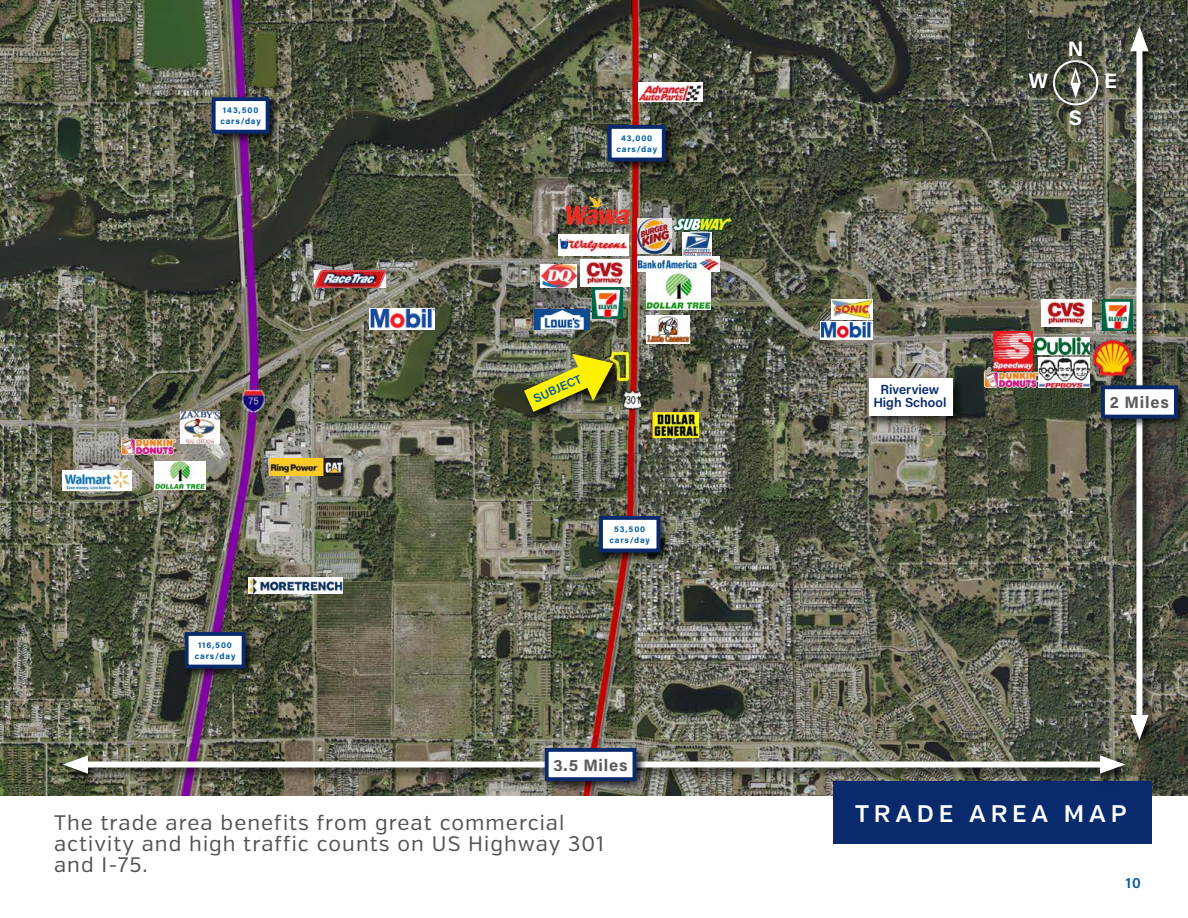
<style>
.page{position:relative;width:1188px;height:918px;background:#fff}
.page>*{position:absolute;margin:0;border:0;box-sizing:border-box;transform-origin:0 0}
.t1{font:600 24px "Verb";letter-spacing:.2em;color:#fff}
.t2{font:21px/21px "Verb";letter-spacing:.05em;color:#525252}
.t3{font:700 21px "Acumin Pro";color:#fefefe}
.t4{font:700 16.5px "Acumin Pro";letter-spacing:.05em;color:#58595b}
.t5{font:600 15px "Acumin Pro";color:#005ba2}
.t6{font:600 13.2px/13.2px "Acumin Pro";color:#092a6d;text-align:center}
.t7{font:600 12px "Acumin Pro";color:#005ba2}
.t8{font:700 8.55px/10.6px "Acumin Pro";letter-spacing:.1em;color:#005ba2;text-align:center}
</style>
<div class="page">
<img style="left:0;top:0;width:1188px;height:795px">
<div style="left:834px;top:781px;width:318px;height:63px;background:#092a6d"></div>
<div style="left:1127px;top:24px;width:34px;height:728px;background:#000;opacity:.75"></div>
<div style="left:1136px;top:41px;width:6px;height:684px;background:#fff"></div>
<svg style="left:1130px;top:26px;width:19px;height:25px"></svg>
<svg style="left:1130px;top:715px;width:19px;height:25px"></svg>
<div style="left:1098px;top:382px;width:90px;height:47px;background:#000;opacity:.75"></div>
<div style="left:1103px;top:387px;width:73px;height:30px;background:#fff"></div>
<div style="left:1101px;top:385px;width:77px;height:34px;border:4px solid #092a6d"></div>
<div style="left:60px;top:752px;width:1077px;height:34px;background:#000;opacity:.75"></div>
<div style="left:78px;top:762px;width:1032px;height:6px;background:#fff"></div>
<svg style="left:63px;top:755px;width:25px;height:19px"></svg>
<svg style="left:1100px;top:755px;width:25px;height:19px"></svg>
<div style="left:541px;top:745px;width:106px;height:47px;background:#000;opacity:.75"></div>
<div style="left:547px;top:750px;width:87px;height:29px;background:#fff"></div>
<div style="left:545px;top:748px;width:91px;height:33px;border:4px solid #092a6d"></div>
<div style="left:1051px;top:58px;width:56px;height:56px;background:#000;opacity:.75"></div>
<svg style="left:1051px;top:58px;width:50px;height:50px;background:#696b5f"></svg>
<div style="left:1068px;top:39px;width:23px;height:26px;background:#000;opacity:.75"></div>
<div style="left:1068px;top:109px;width:22px;height:25px;background:#000;opacity:.75"></div>
<div style="left:1105px;top:71px;width:21px;height:27px;background:#000;opacity:.75"></div>
<div style="left:1027px;top:72px;width:30px;height:25px;background:#000;opacity:.75"></div>
<div style="left:520px;top:350px;width:105px;height:74px;background:#000;opacity:.75"></div>
<img style="left:522px;top:351px;width:94px;height:63px">
<img style="left:637px;top:218px;width:35px;height:35px">
<img style="left:637px;top:257px;width:83px;height:15px">
<img style="left:580px;top:260px;width:50px;height:27px">
<img style="left:639px;top:82px;width:64px;height:20px">
<img style="left:559px;top:235px;width:69px;height:20px">
<img style="left:682px;top:232px;width:29px;height:23px">
<img style="left:315px;top:271px;width:71px;height:16px">
<img style="left:672px;top:217px;width:62px;height:14px">
<img style="left:820px;top:321px;width:52px;height:18px">
<img style="left:1038px;top:357px;width:52px;height:31px">
<img style="left:646px;top:273px;width:65px;height:36px">
<img style="left:534px;top:310px;width:56px;height:20px">
<img style="left:593px;top:288px;width:30px;height:31px">
<img style="left:541px;top:264px;width:36px;height:24px">
<img style="left:567px;top:195px;width:65px;height:30px">
<img style="left:270px;top:458px;width:72px;height:17px">
<img style="left:249px;top:578px;width:93px;height:16px">
<img style="left:1035px;top:338px;width:55px;height:16px">
<img style="left:1042px;top:299px;width:49px;height:27px">
<div style="left:865px;top:375px;width:101px;height:54px;background:#000;opacity:.75"></div>
<div style="left:869px;top:379px;width:84px;height:37px;background:#fff"></div>
<img style="left:1103px;top:299px;width:29px;height:31px">
<img style="left:63px;top:471px;width:69px;height:20px">
<img style="left:180px;top:412px;width:40px;height:31px">
<img style="left:122px;top:435px;width:53px;height:20px">
<img style="left:646px;top:315px;width:44px;height:28px">
<img style="left:653px;top:413px;width:46px;height:25px">
<img style="left:369px;top:308px;width:65px;height:21px">
<div style="left:596px;top:513px;width:76px;height:51px;background:#000;opacity:.75"></div>
<div style="left:601px;top:518px;width:57px;height:32px;background:#fff"></div>
<div style="left:599px;top:516px;width:61px;height:36px;border:4px solid #092a6d"></div>
<div style="left:208px;top:94px;width:72px;height:51px;background:#000;opacity:.75"></div>
<div style="left:214px;top:99px;width:54px;height:33px;background:#fff"></div>
<div style="left:212px;top:97px;width:58px;height:37px;border:4px solid #092a6d"></div>
<div style="left:181px;top:629px;width:75px;height:51px;background:#000;opacity:.75"></div>
<div style="left:187px;top:634px;width:57px;height:33px;background:#fff"></div>
<div style="left:185px;top:632px;width:61px;height:36px;border:4px solid #092a6d"></div>
<div style="left:604px;top:122px;width:73px;height:51px;background:#000;opacity:.75"></div>
<div style="left:610px;top:127px;width:54px;height:32px;background:#fff"></div>
<div style="left:608px;top:125px;width:58px;height:36px;border:4px solid #092a6d"></div>
<img style="left:155px;top:461px;width:50px;height:28px">
<img style="left:831px;top:299px;width:41px;height:21px">
<img style="left:1093px;top:339px;width:40px;height:37px">
<img style="left:985px;top:367px;width:53px;height:21px">
<img style="left:993px;top:332px;width:40px;height:38px">
<p class="t8" style="left:220px;top:105px;width:42px;text-align:left">143,500 cars/day</p>
<p class="t8" style="left:195px;top:639px;width:42px">116,500 cars/day</p>
<p class="t8" style="left:616px;top:132px;width:42px">43,000 cars/day</p>
<p class="t7" style="left:531px;top:391px;width:53px;rotate:-24deg">SUBJECT</p>
<p class="t8" style="left:609px;top:523px;width:42px">53,500 cars/day</p>
<p class="t4" style="left:553px;top:753px;width:76px">3.5 Miles</p>
<p class="t2" style="left:54px;top:813px;width:551px">The trade area benefits from great commercial activity and high traffic counts on US Highway 301 and I-75.</p>
<p class="t3" style="left:1068px;top:33px;width:17px">N</p>
<p class="t3" style="left:1029px;top:66px;width:21px">W</p>
<p class="t3" style="left:1104px;top:66px;width:14px">E</p>
<p class="t6" style="left:873px;top:382px;width:75px">Riverview<br>High School</p>
<p class="t3" style="left:1069px;top:103px;width:15px">S</p>
<p class="t4" style="left:1110px;top:391px;width:61px">2 Miles</p>
<p class="t1" style="left:855px;top:799px;width:273px">TRADE AREA MAP</p>
<p class="t5" style="left:1126px;top:872px;width:17px">10</p>
</div>
